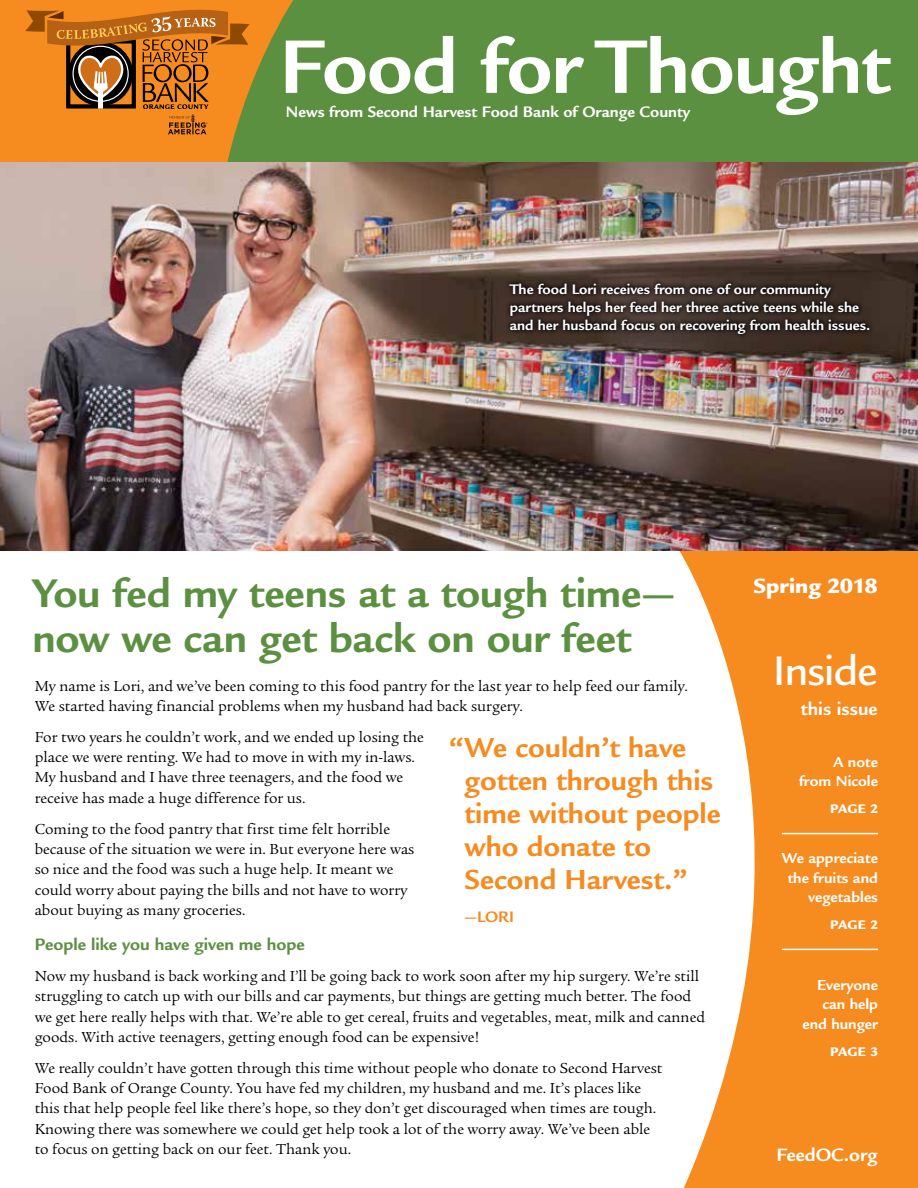
<style>
.page{position:relative;width:918px;height:1188px;background:#fff}
.page>*{position:absolute;margin:0;border:0;box-sizing:border-box;transform-origin:0 0}
.t1{font:700 82.5px "Legacy Sans Std";letter-spacing:-.015em;color:#fff}
.t2{font:500 45px "Legacy Sans Std";letter-spacing:-.03em;color:#fff}
.t3{font:700 43.5px/45px "Legacy Sans Std";letter-spacing:-.005em;color:#5c9041}
.t4{font:700 30px/33px "Legacy Sans Std";color:#f68b1f}
.t5{font:900 22.5px "Legacy Sans Std";color:#fff}
.t6{font:700 19.5px "Legacy Sans Std";color:#fff}
.t7{font:700 18px "Legacy Sans Std";color:#5c9041}
.t8{font:700 16.5px "Legacy Sans Std";color:#fff}
.t9{font:700 16.5px "Legacy Sans Std";color:#f68b1f}
.t10{font:15.75px/20.2px "Legacy Serif Std";color:#000}
.t11{font:700 15.75px/19.5px "Legacy Sans Std";color:#fff;text-align:right}
.t12{font:700 15px/18px "Legacy Sans Std";color:#fff}
.t13{font:900 13.5px "Legacy Sans Std";color:#fff}
</style>
<div class="page">
<img style="left:0;top:0;width:918px;height:1188px">
<svg style="left:504px;top:278px;width:370px;height:61px;background:#322620"></svg>
<hr style="left:782px;top:833px;width:96px;height:1px;background:#fff">
<hr style="left:782px;top:949px;width:96px;height:1px;background:#fff">
<h1 class="t1" style="left:279px;top:19px;width:612px">Food for Thought</h1>
<p class="t8" style="left:286px;top:102px;width:406px">News from Second Harvest Food Bank of Orange County</p>
<p class="t12" style="left:510px;top:280px;width:362px">The food Lori receives from one of our community partners helps her feed her three active teens while she and her husband focus on recovering from health issues.</p>
<h3 class="t3" style="left:32px;top:571px;width:644px">You fed my teens at a tough time— now we can get back on our feet</h3>
<p class="t10" style="left:35px;top:676px;width:655px">My name is Lori, and we’ve been coming to this food pantry for the last year to help feed our family.<br>We started having financial problems when my husband had back surgery.</p>
<p class="t10" style="left:35px;top:727px;width:391px">For two years he couldn’t work, and we ended up losing the place we were renting. We had to move in with my in-laws.<br>My husband and I have three teenagers, and the food we receive has made a huge difference for us.</p>
<p class="t10" style="left:35px;top:819px;width:381px">Coming to the food pantry that first time felt horrible because of the situation we were in. But everyone here was so nice and the food was such a huge help. It meant we could worry about paying the bills and not have to worry about buying as many groceries.</p>
<p class="t7" style="left:35px;top:934px;width:272px">People like you have given me hope</p>
<p class="t10" style="left:35px;top:966px;width:672px">Now my husband is back working and I’ll be going back to work soon after my hip surgery. We’re still struggling to catch up with our bills and car payments, but things are getting much better. The food we get here really helps with that. We’re able to get cereal, fruits and vegetables, meat, milk and canned goods. With active teenagers, getting enough food can be expensive!</p>
<p class="t10" style="left:35px;top:1058px;width:629px">We really couldn’t have gotten through this time without people who donate to Second Harvest Food Bank of Orange County. You have fed my children, my husband and me. It’s places like this that help people feel like there’s hope, so they don’t get discouraged when times are tough.<br>Knowing there was somewhere we could get help took a lot of the worry away. We’ve been able to focus on getting back on our feet. Thank you.</p>
<h3 class="t4" style="left:465px;top:731px;width:257px;text-indent:-15px">“We couldn’t have gotten through this time without people who donate to<br>Second Harvest.”</h3>
<p class="t9" style="left:465px;top:907px;width:51px">—LORI</p>
<h3 class="t5" style="left:753px;top:572px;width:126px">Spring 2018</h3>
<h2 class="t2" style="left:773px;top:645px;width:106px">Inside</h2>
<p class="t6" style="left:801px;top:698px;width:78px">this issue</p>
<p class="t11" style="left:799px;top:752px;width:81px">A note from Nicole</p>
<p class="t13" style="left:830px;top:801px;width:49px">PAGE 2</p>
<p class="t11" style="left:782px;top:849px;width:98px">We appreciate the fruits and vegetables</p>
<p class="t13" style="left:830px;top:917px;width:49px">PAGE 2</p>
<p class="t11" style="left:803px;top:975px;width:77px">Everyone can help end hunger</p>
<p class="t13" style="left:830px;top:1043px;width:49px">PAGE 3</p>
<p class="t6" style="left:776px;top:1143px;width:103px">FeedOC.org</p>
</div>
